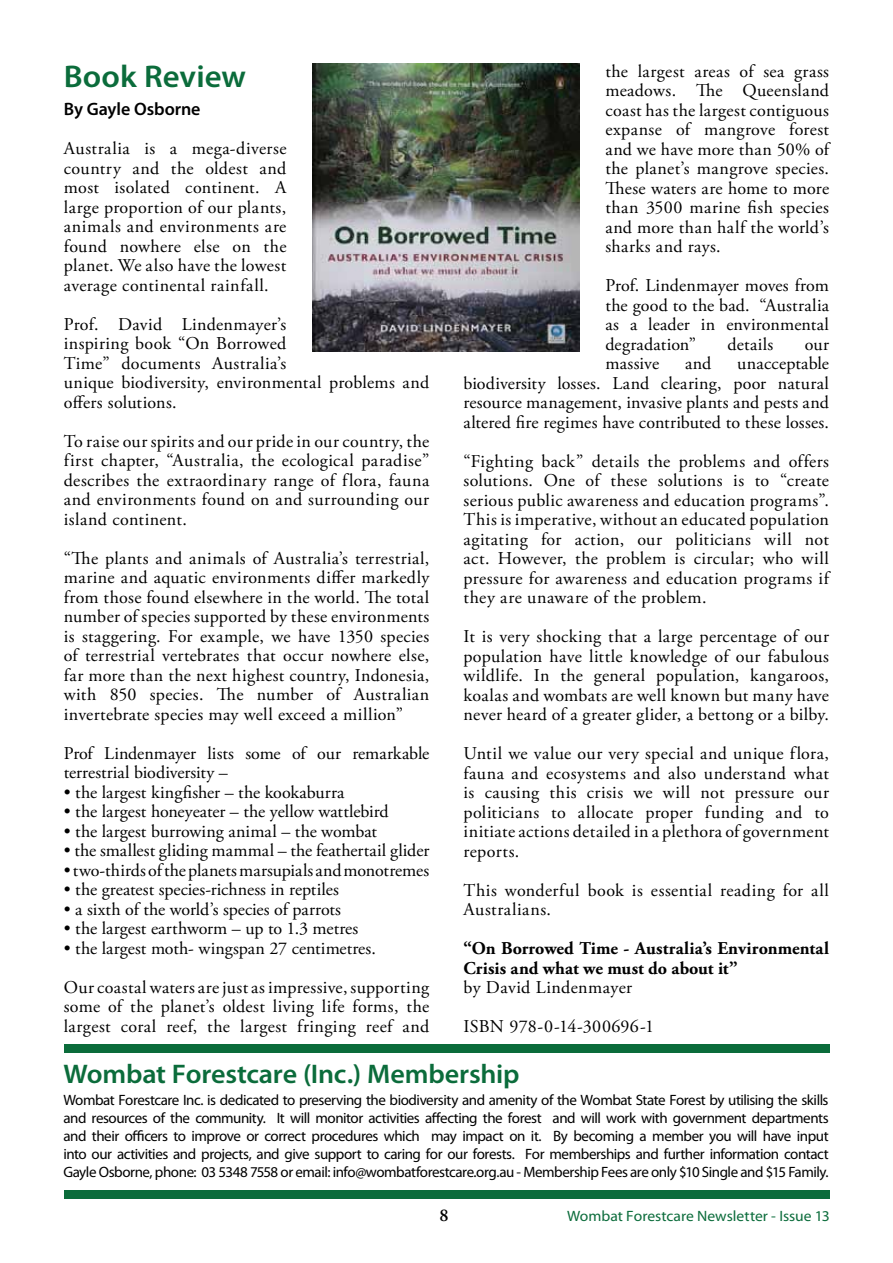
<style>
.page{position:relative;width:893px;height:1263px;background:#fff}
.page>*{position:absolute;margin:0;border:0;box-sizing:border-box;transform-origin:0 0}
.t1{font:600 31.5px "Myriad Pro";color:#0b6c3b;scale:1.04 1}
.t2{font:600 27px "Myriad Pro";letter-spacing:-.01em;color:#0b6c3b;scale:1.04 1}
.t3{font:18px/19.5px "Adobe Garamond Pro";letter-spacing:.01em;color:#000;text-align:justify}
.t4{font:700 18px/19.5px "Adobe Garamond Pro";letter-spacing:.005em;color:#000}
.t5{font:18px/19.5px "Adobe Garamond Pro";letter-spacing:.03em;color:#000}
.t6{font:600 18px "Myriad Pro";letter-spacing:-.005em;color:#000}
.t7{font:600 18px "Adobe Garamond Pro";color:#000}
.t8{font:15px/18px "Myriad Pro";letter-spacing:-.03em;color:#000;text-align:justify}
.t9{font:15px "Myriad Pro";color:#0b6c3b;scale:1.04 1}
</style>
<div class="page">
<div style="left:65px;top:1190px;width:765px;height:9px;background:#0b6c3b"></div>
<div style="left:64px;top:1044px;width:765px;height:9px;background:#0b6c3b"></div>
<img style="left:312px;top:64px;width:268px;height:287px">
<h1 class="t1" style="left:64px;top:57px;width:177px">Book Review</h1>
<p class="t6" style="left:64px;top:97px;width:138px">By Gayle Osborne</p>
<p class="t3" style="left:64px;top:139px;width:224px">Australia is a mega-diverse country and the oldest and most isolated continent. A large proportion of our plants, animals and environments are found nowhere else on the planet. We also have the lowest average continental rainfall.</p>
<p class="t3" style="left:64px;top:315px;width:367px;text-align:left">Prof. David Lindenmayer’s<br>inspiring book “On Borrowed<br>Time” documents Australia’s<br>unique biodiversity, environmental problems and offers solutions.</p>
<p class="t3" style="left:64px;top:432px;width:367px">To raise our spirits and our pride in our country, the first chapter, “Australia, the ecological paradise” describes the extraordinary range of flora, fauna and environments found on and surrounding our island continent.</p>
<p class="t3" style="left:64px;top:549px;width:367px">“The plants and animals of Australia’s terrestrial, marine and aquatic environments differ markedly from those found elsewhere in the world. The total number of species supported by these environments is staggering. For example, we have 1350 species of terrestrial vertebrates that occur nowhere else, far more than the next highest country, Indonesia, with 850 species. The number of Australian invertebrate species may well exceed a million”</p>
<p class="t3" style="left:64px;top:744px;width:367px">Prof Lindenmayer lists some of our remarkable terrestrial biodiversity –</p>
<p class="t3" style="left:64px;top:783px;width:282px">• the largest kingfisher – the kookaburra</p>
<p class="t3" style="left:64px;top:802px;width:326px">• the largest honeyeater – the yellow wattlebird</p>
<p class="t3" style="left:64px;top:822px;width:315px">• the largest burrowing animal – the wombat</p>
<p class="t3" style="left:64px;top:841px;width:367px">• the smallest gliding mammal – the feathertail glider</p>
<p class="t3" style="left:64px;top:861px;width:367px">• two-thirds of the planets marsupials and monotremes</p>
<p class="t3" style="left:64px;top:880px;width:277px">• the greatest species-richness in reptiles</p>
<p class="t3" style="left:64px;top:900px;width:279px">• a sixth of the world’s species of parrots</p>
<p class="t3" style="left:64px;top:919px;width:296px">• the largest earthworm – up to 1.3 metres</p>
<p class="t3" style="left:64px;top:929px;width:367px;line-height:39px">• the largest moth- wingspan 27 centimetres.<br>Our coastal waters are just as impressive, supporting</p>
<p class="t3" style="left:64px;top:997px;width:367px">some of the planet’s oldest living life forms, the largest coral reef, the largest fringing reef and</p>
<p class="t3" style="left:605px;top:62px;width:225px">the largest areas of sea grass meadows. The Queensland coast has the largest contiguous expanse of mangrove forest and we have more than 50% of the planet’s mangrove species.<br>These waters are home to more than 3500 marine fish species and more than half the world’s sharks and rays.</p>
<p class="t3" style="left:605px;top:276px;width:225px">Prof. Lindenmayer moves from the good to the bad. “Australia as a leader in environmental degradation”</p>
<p class="t3" style="left:728px;top:335px;width:47px">details</p>
<p class="t3" style="left:805px;top:335px;width:26px">our</p>
<p class="t3" style="left:463px;top:354px;width:367px;text-indent:274px">unacceptable biodiversity losses. Land clearing, poor natural resource management, invasive plants and pests and altered fire regimes have contributed to these losses.</p>
<p class="t3" style="left:463px;top:452px;width:367px">“Fighting back” details the problems and offers solutions. One of these solutions is to “create serious public awareness and education programs”.<br>This is imperative, without an educated population agitating for action, our politicians will not act. However, the problem is circular; who will pressure for awareness and education programs if they are unaware of the problem.</p>
<p class="t3" style="left:463px;top:627px;width:367px">It is very shocking that a large percentage of our population have little knowledge of our fabulous wildlife. In the general population, kangaroos, koalas and wombats are well known but many have never heard of a greater glider, a bettong or a bilby.</p>
<p class="t3" style="left:463px;top:744px;width:367px">Until we value our very special and unique flora, fauna and ecosystems and also understand what is causing this crisis we will not pressure our politicians to allocate proper funding and to initiate actions detailed in a plethora of government reports.</p>
<p class="t5" style="left:463px;top:881px;width:367px">This wonderful book is essential reading for all<br>Australians.</p>
<p class="t4" style="left:463px;top:939px;width:367px">“On Borrowed Time - Australia’s Environmental<br>Crisis and what we must do about it”</p>
<p class="t3" style="left:463px;top:968px;width:192px;line-height:39px">by David Lindenmayer<br>ISBN 978-0-14-300696-1</p>
<p class="t3" style="left:605px;top:354px;width:55px">massive</p>
<p class="t3" style="left:685px;top:354px;width:28px">and</p>
<h2 class="t2" style="left:63px;top:1056px;width:440px">Wombat Forestcare (Inc.) Membership</h2>
<p class="t8" style="left:63px;top:1091px;width:767px">Wombat Forestcare Inc. is dedicated to preserving the biodiversity and amenity of the Wombat State Forest by utilising the skills and resources of the community. It will monitor activities affecting the forest and will work with government departments and their officers to improve or correct procedures which may impact on it. By becoming a member you will have input into our activities and projects, and give support to caring for our forests. For memberships and further information contact Gayle Osborne, phone: 03 5348 7558 or email: info@wombatforestcare.org.au - Membership Fees are only $10 Single and $15 Family.</p>
<p class="t7" style="left:439px;top:1205px;width:11px">8</p>
<p class="t9" style="left:567px;top:1206px;width:254px">Wombat Forestcare Newsletter - Issue 13</p>
</div>
